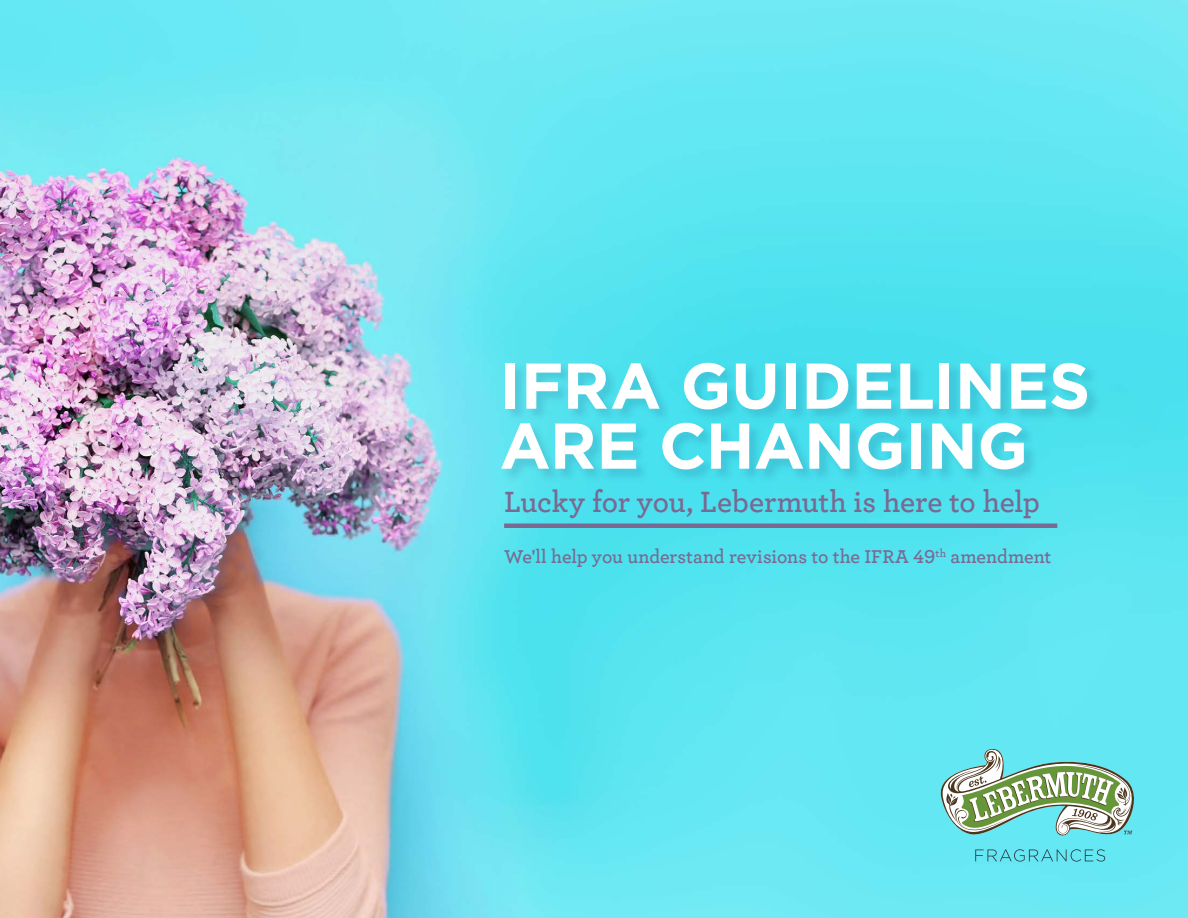
<style>
.page{position:relative;width:1188px;height:918px;background:#fff}
.page>*{position:absolute;margin:0;border:0;box-sizing:border-box;transform-origin:0 0}
.t1{font:700 64.5px/60px "Gotham";letter-spacing:-.005em;color:#fff}
.t2{font:600 30.75px "Archer";letter-spacing:-.005em;color:#7a6991}
.t3{font:600 19.5px "Archer";color:#7a6991}
</style>
<div class="page">
<img style="left:0;top:0;width:1188px;height:918px">
<svg style="left:937px;top:746px;width:201px;height:91px"></svg>
<svg style="left:975px;top:849px;width:130px;height:13px;background:#5ccad6"></svg>
<img style="left:501px;top:362px;width:599px;height:121px">
<hr style="left:504px;top:524px;width:553px;height:4px;background:#7a6991">
<h1 class="t1" style="left:500px;top:355px;width:592px">IFRA GUIDELINES<br>ARE CHANGING</h1>
<h2 class="t2" style="left:504px;top:479px;width:537px">Lucky for you, Lebermuth is here to help</h2>
<p class="t3" style="left:504px;top:542px;width:549px">We'll help you understand revisions to the IFRA 49<sup>th</sup> amendment</p>
</div>
